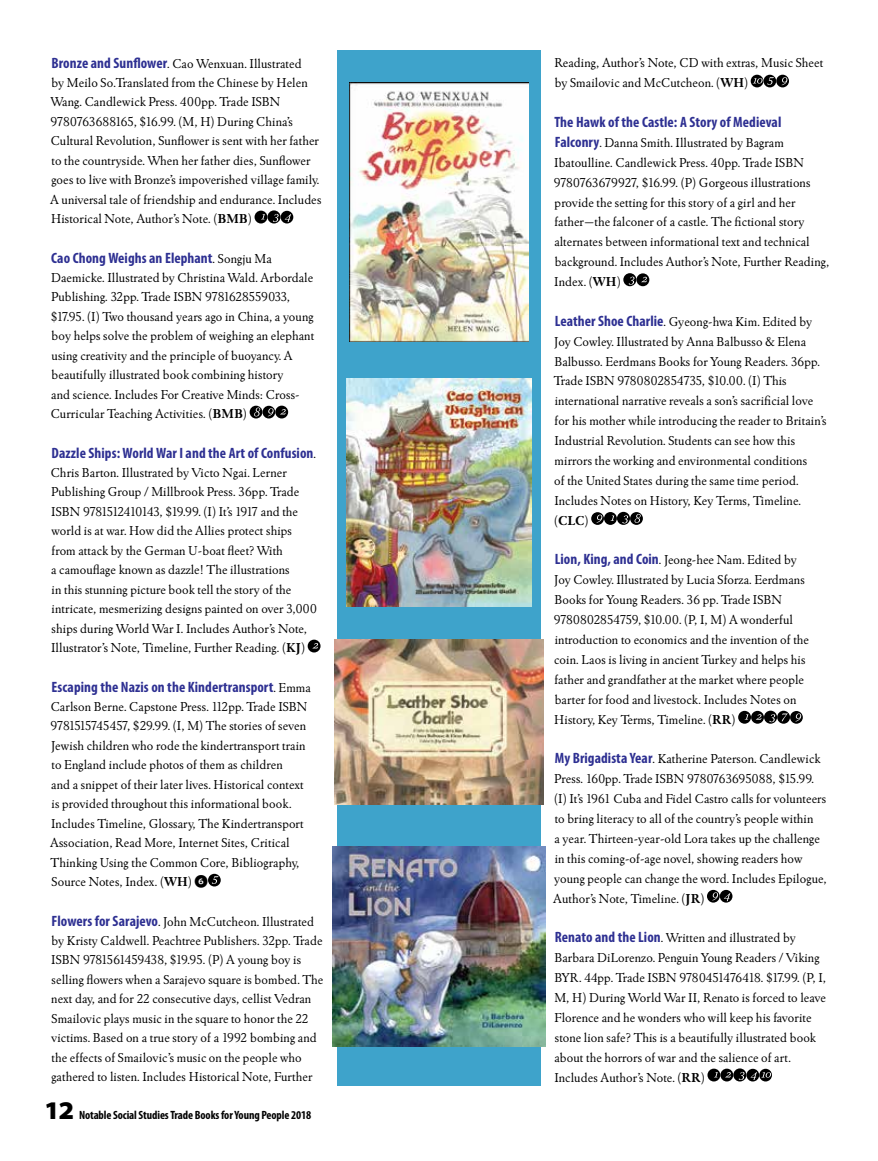
<style>
.page{position:relative;width:878px;height:1161px;background:#fff}
.page>*{position:absolute;margin:0;border:0;box-sizing:border-box;transform-origin:0 0}
.t1{font:700 condensed 15px "Myriad Pro";letter-spacing:.005em;color:#2e3092}
.t2{font:13.5px/19.5px "Winchester New ITC";letter-spacing:.005em;color:#000}
.t3{font:700 condensed 12px "Myriad Pro";letter-spacing:-.01em;color:#000}
.s1{font-family:"Myriad Pro";font-weight:700;font-stretch:condensed;font-size:15px;color:#2e3092}
.s2{font-weight:700}
.s3{font-family:"Winchester New ITC";font-weight:400;font-stretch:normal;font-size:13.5px;color:#000}
.s4{font-family:"Whitney Index Black Rd Bd"}
.s5{font-weight:900;font-stretch:semi-expanded;font-size:25.5px}
</style>
<div class="page">
<svg style="left:254px;top:211px;width:13px;height:12px"></svg>
<svg style="left:267px;top:210px;width:13px;height:13px"></svg>
<svg style="left:273px;top:214px;width:5px;height:8px"></svg>
<div style="left:280px;top:211px;width:13px;height:12px;background:#000;border-radius:50%"></div>
<svg style="left:285px;top:214px;width:6px;height:8px"></svg>
<svg style="left:249px;top:406px;width:13px;height:12px"></svg>
<svg style="left:254px;top:408px;width:6px;height:8px"></svg>
<svg style="left:262px;top:406px;width:13px;height:13px"></svg>
<svg style="left:268px;top:408px;width:5px;height:8px"></svg>
<div style="left:275px;top:406px;width:13px;height:12px;background:#000;border-radius:50%"></div>
<svg style="left:280px;top:409px;width:6px;height:6px"></svg>
<div style="left:307px;top:640px;width:13px;height:12px;background:#000;border-radius:50%"></div>
<svg style="left:312px;top:643px;width:6px;height:6px"></svg>
<svg style="left:208px;top:874px;width:13px;height:12px"></svg>
<svg style="left:212px;top:876px;width:6px;height:8px"></svg>
<svg style="left:750px;top:75px;width:13px;height:12px"></svg>
<div style="left:763px;top:75px;width:13px;height:12px;background:#000;border-radius:50%"></div>
<svg style="left:752px;top:77px;width:21px;height:8px"></svg>
<svg style="left:776px;top:75px;width:13px;height:12px"></svg>
<svg style="left:781px;top:77px;width:6px;height:8px"></svg>
<svg style="left:623px;top:273px;width:13px;height:13px"></svg>
<svg style="left:628px;top:277px;width:6px;height:8px"></svg>
<svg style="left:636px;top:273px;width:13px;height:13px"></svg>
<svg style="left:641px;top:277px;width:6px;height:5px"></svg>
<svg style="left:591px;top:512px;width:13px;height:13px"></svg>
<svg style="left:596px;top:515px;width:6px;height:8px"></svg>
<div style="left:604px;top:512px;width:13px;height:13px;background:#000;border-radius:50%"></div>
<svg style="left:610px;top:515px;width:4px;height:6px"></svg>
<svg style="left:617px;top:512px;width:13px;height:13px"></svg>
<svg style="left:622px;top:515px;width:6px;height:8px"></svg>
<svg style="left:630px;top:512px;width:13px;height:13px"></svg>
<svg style="left:634px;top:514px;width:6px;height:9px"></svg>
<svg style="left:738px;top:711px;width:13px;height:13px"></svg>
<svg style="left:744px;top:714px;width:4px;height:6px"></svg>
<svg style="left:751px;top:711px;width:13px;height:13px"></svg>
<svg style="left:755px;top:714px;width:6px;height:6px"></svg>
<svg style="left:764px;top:711px;width:13px;height:13px"></svg>
<svg style="left:769px;top:714px;width:6px;height:8px"></svg>
<svg style="left:777px;top:711px;width:13px;height:13px"></svg>
<svg style="left:781px;top:713px;width:6px;height:8px"></svg>
<div style="left:790px;top:711px;width:12px;height:13px;background:#000;border-radius:50%"></div>
<svg style="left:795px;top:713px;width:6px;height:9px"></svg>
<div style="left:707px;top:890px;width:12px;height:13px;background:#000;border-radius:50%"></div>
<svg style="left:719px;top:890px;width:13px;height:13px"></svg>
<svg style="left:712px;top:892px;width:18px;height:9px"></svg>
<svg style="left:707px;top:1069px;width:13px;height:12px"></svg>
<div style="left:720px;top:1069px;width:13px;height:12px;background:#000;border-radius:50%"></div>
<svg style="left:725px;top:1072px;width:5px;height:6px"></svg>
<svg style="left:733px;top:1068px;width:13px;height:13px"></svg>
<svg style="left:738px;top:1072px;width:6px;height:8px"></svg>
<svg style="left:746px;top:1069px;width:13px;height:12px"></svg>
<svg style="left:759px;top:1069px;width:13px;height:12px"></svg>
<svg style="left:750px;top:1072px;width:21px;height:8px"></svg>
<div style="left:337px;top:51px;width:203px;height:1035px;background:#3ea3cb"></div>
<img style="left:350px;top:82px;width:178px;height:260px">
<img style="left:346px;top:379px;width:186px;height:228px">
<img style="left:334px;top:639px;width:209px;height:166px">
<img style="left:332px;top:846px;width:214px;height:201px">
<p class="t2" style="left:50px;top:53px;width:273px"><span class="s1">Bronze and Sunflower</span>. Cao Wenxuan. Illustrated<br>by Meilo So.Translated from the Chinese by Helen Wang. Candlewick Press. 400pp. Trade ISBN 9780763688165, $16.99. (M, H) During China’s Cultural Revolution, Sunflower is sent with her father to the countryside. When her father dies, Sunflower goes to live with Bronze’s impoverished village family.<br>A universal tale of friendship and endurance. Includes Historical Note, Author’s Note. (<span class="s2">BMB</span>)</p>
<p class="t1" style="left:51px;top:249px;width:222px">Cao Chong Weighs an Elephant<span class="s3">. Songju Ma</span></p>
<p class="t2" style="left:51px;top:268px;width:265px">Daemicke. Illustrated by Christina Wald. Arbordale Publishing. 32pp. Trade ISBN 9781628559033, $17.95. (I) Two thousand years ago in China, a young boy helps solve the problem of weighing an elephant using creativity and the principle of buoyancy. A beautifully illustrated book combining history<br>and science. Includes For Creative Minds: Cross-Curricular Teaching Activities. (<span class="s2">BMB</span>)</p>
<p class="t1" style="left:52px;top:444px;width:266px">Dazzle Ships: World War I and the Art of Confusion<span class="s3">.</span></p>
<p class="t2" style="left:51px;top:463px;width:268px">Chris Barton. Illustrated by Victo Ngai. Lerner Publishing Group / Millbrook Press. 36pp. Trade ISBN 9781512410143, $19.99. (I) It’s 1917 and the world is at war. How did the Allies protect ships from attack by the German U-boat fleet? With<br>a camouflage known as dazzle! The illustrations<br>in this stunning picture book tell the story of the intricate, mesmerizing designs painted on over 3,000 ships during World War I. Includes Author’s Note, Illustrator’s Note, Timeline, Further Reading. (<span class="s2">KJ</span>)</p>
<p class="t1" style="left:52px;top:678px;width:261px">Escaping the Nazis on the Kindertransport<span class="s3">. Emma</span></p>
<p class="t2" style="left:50px;top:697px;width:259px">Carlson Berne. Capstone Press. 112pp. Trade ISBN 9781515745457, $29.99. (I, M) The stories of seven Jewish children who rode the kindertransport train to England include photos of them as children<br>and a snippet of their later lives. Historical context is provided throughout this informational book.<br>Includes Timeline, Glossary, The Kindertransport Association, Read More, Internet Sites, Critical Thinking Using the Common Core, Bibliography, Source Notes, Index. (<span class="s2">WH</span>) <span class="s4">6</span></p>
<p class="t2" style="left:51px;top:911px;width:274px"><span class="s1">Flowers for Sarajevo</span>. John McCutcheon. Illustrated by Kristy Caldwell. Peachtree Publishers. 32pp. Trade ISBN 9781561459438, $19.95. (P) A young boy is selling flowers when a Sarajevo square is bombed. The next day, and for 22 consecutive days, cellist Vedran Smailovic plays music in the square to honor the 22 victims. Based on a true story of a 1992 bombing and the effects of Smailovic’s music on the people who gathered to listen. Includes Historical Note, Further</p>
<p class="t3" style="left:44px;top:1108px;width:268px"><span class="s5">12</span> Notable Social Studies Trade Books for Young People 2018</p>
<p class="t2" style="left:554px;top:53px;width:270px;line-height:20px">Reading, Author’s Note, CD with extras, Music Sheet by Smailovic and McCutcheon. (<span class="s2">WH</span>)</p>
<p class="t1" style="left:554px;top:114px;width:228px">The Hawk of the Castle: A Story of Medieval</p>
<p class="t2" style="left:553px;top:132px;width:277px;line-height:20px"><span class="s1">Falconry</span>. Danna Smith. Illustrated by Bagram Ibatoulline. Candlewick Press. 40pp. Trade ISBN 9780763679927, $16.99. (P) Gorgeous illustrations provide the setting for this story of a girl and her father—the falconer of a castle. The fictional story alternates between informational text and technical background. Includes Author’s Note, Further Reading, Index. (<span class="s2">WH</span>)</p>
<p class="t2" style="left:553px;top:311px;width:274px;line-height:20px"><span class="s1">Leather Shoe Charlie</span>. Gyeong-hwa Kim. Edited by Joy Cowley. Illustrated by Anna Balbusso &amp; Elena Balbusso. Eerdmans Books for Young Readers. 36pp.<br>Trade ISBN 9780802854735, $10.00. (I) This international narrative reveals a son’s sacrificial love for his mother while introducing the reader to Britain’s Industrial Revolution. Students can see how this mirrors the working and environmental conditions<br>of the United States during the same time period.<br>Includes Notes on History, Key Terms, Timeline. (<span class="s2">CLC</span>)</p>
<p class="t2" style="left:553px;top:550px;width:257px;line-height:20px"><span class="s1">Lion, King, and Coin</span>. Jeong-hee Nam. Edited by Joy Cowley. Illustrated by Lucia Sforza. Eerdmans Books for Young Readers. 36 pp. Trade ISBN 9780802854759, $10.00. (P, I, M) A wonderful introduction to economics and the invention of the coin. Laos is living in ancient Turkey and helps his father and grandfather at the market where people barter for food and livestock. Includes Notes on History, Key Terms, Timeline. (<span class="s2">RR</span>)</p>
<p class="t2" style="left:553px;top:748px;width:275px;line-height:20px"><span class="s1">My Brigadista Year</span>. Katherine Paterson. Candlewick Press. 160pp. Trade ISBN 9780763695088, $15.99. (I) It’s 1961 Cuba and Fidel Castro calls for volunteers to bring literacy to all of the country’s people within<br>a year. Thirteen-year-old Lora takes up the challenge in this coming-of-age novel, showing readers how young people can change the word. Includes Epilogue, Author’s Note, Timeline. (<span class="s2">JR</span>)</p>
<p class="t2" style="left:554px;top:927px;width:273px;line-height:20px"><span class="s1">Renato and the Lion</span>. Written and illustrated by Barbara DiLorenzo. Penguin Young Readers / Viking BYR. 44pp. Trade ISBN 9780451476418. $17.99. (P, I, M, H) During World War II, Renato is forced to leave Florence and he wonders who will keep his favorite stone lion safe? This is a beautifully illustrated book about the horrors of war and the salience of art.<br>Includes Author’s Note. (<span class="s2">RR</span>)</p>
</div>
